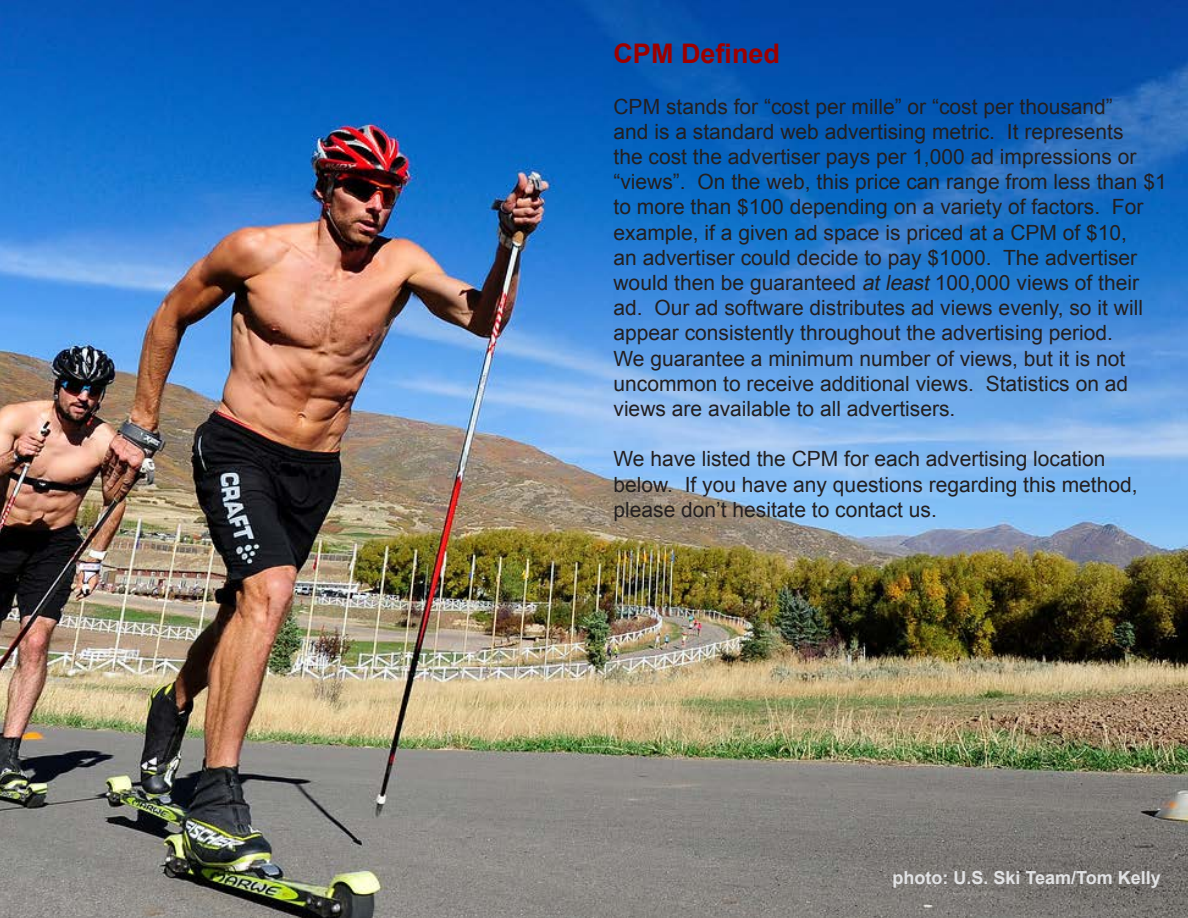
<style>
.page{position:relative;width:1188px;height:918px;background:#fff}
.page>*{position:absolute;margin:0;border:0;box-sizing:border-box;transform-origin:0 0}
.Main_Text{font:700 27px "Arial";color:#9c0000}
.Main_Text-2{font:21px/25.2px "Arial";color:#231f20}
.Table_Text{font:700 18px "Arial";color:#e1e2e4}
.s1{font-style:italic}
</style>
<div class="page">
<img style="left:0;top:0;width:1188px;height:918px">
<p class="Main_Text" style="left:614px;top:36px;width:168px">CPM Defined</p>
<p class="Main_Text-2" style="left:614px;top:94px;width:555px">CPM stands for “cost per mille” or “cost per thousand”<br>and is a standard web advertising metric. It represents<br>the cost the advertiser pays per 1,000 ad impressions or “views”. On the web, this price can range from less than $1 to more than $100 depending on a variety of factors. For example, if a given ad space is priced at a CPM of $10,<br>an advertiser could decide to pay $1000. The advertiser would then be guaranteed <span class="s1">atleast</span>100,000 views of their ad. Our ad software distributes ad views evenly, so it will appear consistently throughout the advertising period.<br>We guarantee a minimum number of views, but it is not uncommon to receive additional views. Statistics on ad views are available to all advertisers.</p>
<p class="Main_Text-2" style="left:614px;top:447px;width:526px">We have listed the CPM for each advertising location below. If you have any questions regarding this method, please don’t hesitate to contact us.</p>
<p class="Table_Text" style="left:893px;top:866px;width:270px">photo: U.S. Ski Team/Tom Kelly</p>
</div>
